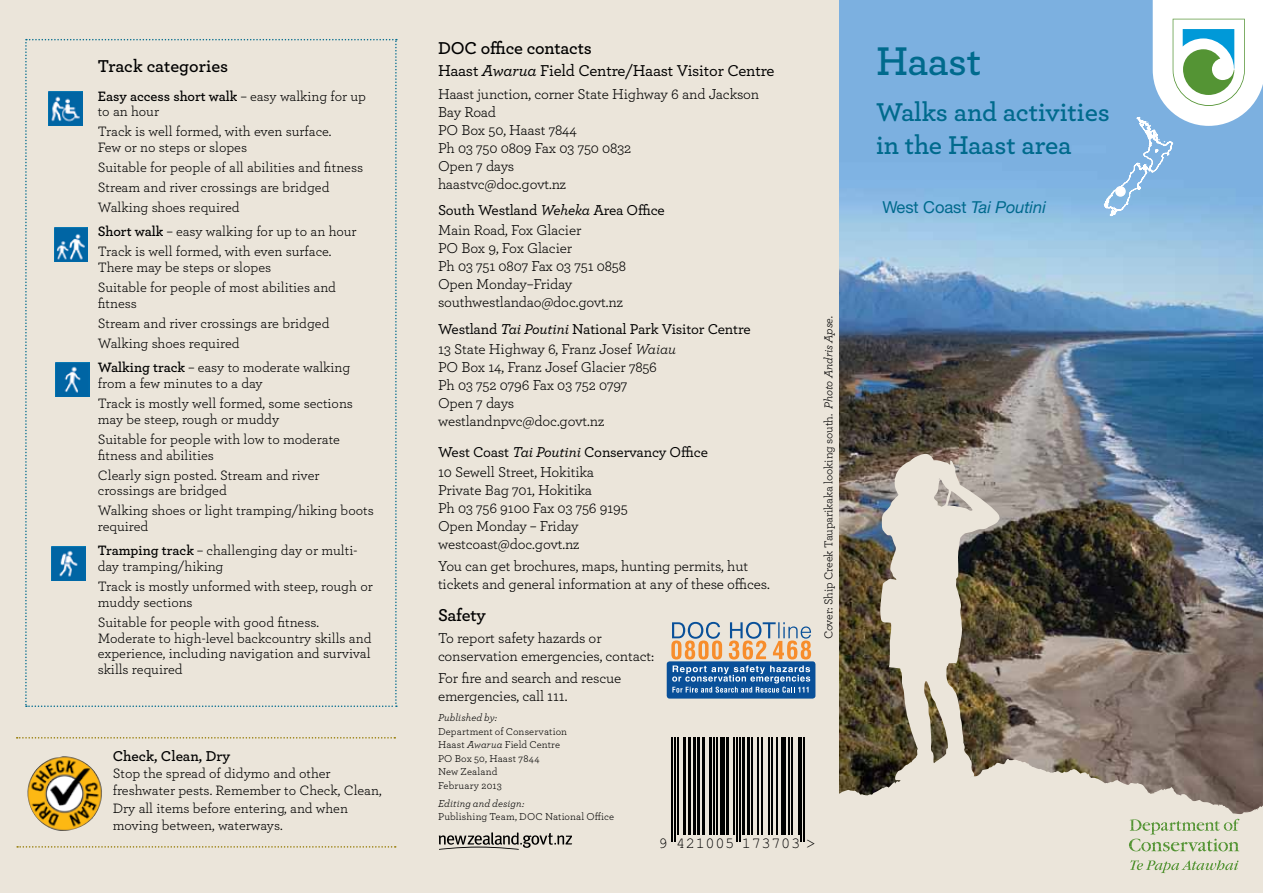
<style>
.page{position:relative;width:1263px;height:893px;background:#fff}
.page>*{position:absolute;margin:0;border:0;box-sizing:border-box;transform-origin:0 0}
.t1{font:600 42px "Archer";letter-spacing:-.015em;color:#006a8d}
.t2{font:600 27px/33px "Archer";letter-spacing:-.005em;color:#006a8d}
.t3{font:600 18px "Archer";letter-spacing:-.01em;color:#000}
.t4{font:500 16.5px "Archer";letter-spacing:-.01em;color:#000}
.t5{font:italic 16.5px "Helvetica Neue LT Std";letter-spacing:-.005em;color:#006a8d}
.t6{font:15.3px "Ocr B";letter-spacing:.04em;color:#000}
.t7{font:15px/18px "Archer";letter-spacing:-.01em;color:#000}
.t8{font:500 15px/20.1px "Archer";letter-spacing:-.015em;color:#000}
.t9{font:600 15px "Archer";color:#000}
.t10{font:14.25px/15.8px "Archer";color:#000}
.t11{font:12px "Archer";letter-spacing:-.015em;color:#000}
.t12{font:10.5px/13.5px "Archer";letter-spacing:.015em;color:#000}
.t13{font:italic 10.5px "Archer";letter-spacing:.01em;color:#000}
.s1{font-weight:600}
.s2{font-style:italic}
.s3{font-weight:400}
.s4{font-weight:400;font-style:italic}
.s5{font-style:normal}
</style>
<div class="page">
<div style="left:0;top:0;width:846px;height:893px;background:#ebe5da"></div>
<svg style="left:439px;top:832px;width:133px;height:18px"></svg>
<svg style="left:25px;top:39px;width:372px;height:668px"></svg>
<img style="left:27px;top:756px;width:75px;height:75px">
<svg style="left:17px;top:737px;width:378px;height:2px"></svg>
<div style="left:667px;top:661px;width:148px;height:38px;background:#095099;border-radius:3px"></div>
<svg style="left:671px;top:622px;width:140px;height:37px"></svg>
<svg style="left:672px;top:665px;width:138px;height:28px"></svg>
<hr style="left:672px;top:737px;width:1px;height:104px;background:#000">
<hr style="left:674px;top:737px;width:2px;height:104px;background:#000">
<hr style="left:677px;top:737px;width:2px;height:97px;background:#000">
<hr style="left:683px;top:737px;width:3px;height:97px;background:#000">
<hr style="left:688px;top:737px;width:3px;height:97px;background:#000">
<hr style="left:692px;top:737px;width:3px;height:97px;background:#000">
<hr style="left:697px;top:737px;width:3px;height:97px;background:#000">
<hr style="left:702px;top:737px;width:3px;height:97px;background:#000">
<hr style="left:709px;top:737px;width:3px;height:97px;background:#000">
<hr style="left:714px;top:737px;width:1px;height:97px;background:#000">
<hr style="left:716px;top:737px;width:2px;height:97px;background:#000">
<hr style="left:721px;top:737px;width:4px;height:97px;background:#000">
<hr style="left:726px;top:737px;width:3px;height:97px;background:#000">
<hr style="left:733px;top:737px;width:2px;height:97px;background:#000">
<hr style="left:736px;top:737px;width:1px;height:104px;background:#000">
<hr style="left:739px;top:737px;width:1px;height:104px;background:#000">
<hr style="left:742px;top:737px;width:3px;height:97px;background:#000">
<hr style="left:747px;top:737px;width:3px;height:97px;background:#000">
<hr style="left:751px;top:737px;width:2px;height:97px;background:#000">
<hr style="left:757px;top:737px;width:1px;height:97px;background:#000">
<hr style="left:761px;top:737px;width:2px;height:97px;background:#000">
<hr style="left:768px;top:737px;width:2px;height:97px;background:#000">
<hr style="left:771px;top:737px;width:1px;height:97px;background:#000">
<hr style="left:777px;top:737px;width:1px;height:97px;background:#000">
<hr style="left:781px;top:737px;width:4px;height:97px;background:#000">
<hr style="left:788px;top:737px;width:1px;height:97px;background:#000">
<hr style="left:791px;top:737px;width:1px;height:97px;background:#000">
<hr style="left:798px;top:737px;width:1px;height:97px;background:#000">
<hr style="left:801px;top:737px;width:1px;height:104px;background:#000">
<hr style="left:803px;top:737px;width:2px;height:104px;background:#000">
<img style="left:51px;top:547px;width:34px;height:34px">
<img style="left:55px;top:363px;width:34px;height:34px">
<img style="left:54px;top:228px;width:34px;height:34px">
<img style="left:49px;top:92px;width:34px;height:34px">
<svg style="left:17px;top:846px;width:379px;height:2px"></svg>
<img style="left:840px;top:0;width:423px;height:759px">
<svg style="left:839px;top:759px;width:424px;height:134px;background:#d5cec3"></svg>
<img style="left:880px;top:454px;width:120px;height:330px">
<svg style="left:1130px;top:860px;width:108px;height:13px"></svg>
<svg style="left:1129px;top:819px;width:110px;height:32px;background:#cbd3b7"></svg>
<svg style="left:1104px;top:0;width:159px;height:216px"></svg>
<div style="left:1116px;top:187px;width:9px;height:9px;background:#fff;border-radius:50%"></div>
<div style="left:1115px;top:186px;width:11px;height:11px;border:2px solid #fff;border-radius:50%"></div>
<p class="t3" style="left:98px;top:53px;width:132px">Track categories</p>
<p class="t10" style="left:98px;top:87px;width:270px"><span class="s1">Easy access short walk</span> – easy walking for up to an hour</p>
<p class="t10" style="left:98px;top:123px;width:235px">Track is well formed, with even surface.<br>Few or no steps or slopes</p>
<p class="t10" style="left:98px;top:157px;width:267px;line-height:20px">Suitable for people of all abilities and fitness<br>Stream and river crossings are bridged<br>Walking shoes required</p>
<p class="t10" style="left:98px;top:221px;width:260px;line-height:20px"><span class="s1">Short walk</span> – easy walking for up to an hour<br>Track is well formed, with even surface.</p>
<p class="t10" style="left:98px;top:257px;width:240px;line-height:20px">There may be steps or slopes<br>Suitable for people of most abilities and</p>
<p class="t10" style="left:98px;top:293px;width:233px;line-height:20px">fitness<br>Stream and river crossings are bridged<br>Walking shoes required</p>
<p class="t10" style="left:98px;top:359px;width:254px"><span class="s1">Walking track</span> – easy to moderate walking from a few minutes to a day</p>
<p class="t10" style="left:98px;top:395px;width:257px">Track is mostly well formed, some sections may be steep, rough or muddy</p>
<p class="t10" style="left:98px;top:430px;width:244px">Suitable for people with low to moderate fitness and abilities</p>
<p class="t10" style="left:98px;top:466px;width:223px">Clearly sign posted. Stream and river crossings are bridged</p>
<p class="t10" style="left:98px;top:502px;width:277px">Walking shoes or light tramping/hiking boots required</p>
<p class="t10" style="left:98px;top:542px;width:261px"><span class="s1">Tramping track</span> – challenging day or multi&shy;day tramping/hiking</p>
<p class="t10" style="left:98px;top:578px;width:276px">Track is mostly unformed with steep, rough or muddy sections</p>
<p class="t10" style="left:98px;top:613px;width:275px">Suitable for people with good fitness.<br>Moderate to high-level backcountry skills and experience, including navigation and survival skills required</p>
<p class="t9" style="left:113px;top:744px;width:119px">Check, Clean, Dry</p>
<p class="t10" style="left:113px;top:764px;width:270px;line-height:17.2px">Stop the spread of didymo and other freshwater pests. Remember to Check, Clean, Dry all items before entering, and when moving between, waterways.</p>
<p class="t3" style="left:438px;top:35px;width:155px">DOC office contacts</p>
<p class="t4" style="left:438px;top:59px;width:338px">Haast <span class="s2">Awarua</span> Field Centre/Haast Visitor Centre</p>
<p class="t7" style="left:438px;top:84px;width:323px">Haast junction, corner State Highway 6 and Jackson<br>Bay Road<br>PO Box 50, Haast 7844<br>Ph 03 750 0809 Fax 03 750 0832<br>Open 7 days<br>haastvc@doc.govt.nz</p>
<p class="t8" style="left:438px;top:199px;width:228px">South Westland <span class="s2">Weheka</span> Area Office<br><span class="s3">Main Road, Fox Glacier</span></p>
<p class="t7" style="left:438px;top:239px;width:190px">PO Box 9, Fox Glacier<br>Ph 03 751 0807 Fax 03 751 0858<br>Open Monday–Friday southwestlandao@doc.govt.nz</p>
<p class="t8" style="left:438px;top:318px;width:314px">Westland <span class="s2">Tai Poutini</span> National Park Visitor Centre<br><span class="s3">13 State Highway 6, Franz Josef</span> <span class="s4">Waiau</span></p>
<p class="t7" style="left:438px;top:357px;width:220px">PO Box 14, Franz Josef Glacier 7856<br>Ph 03 752 0796 Fax 03 752 0797<br>Open 7 days westlandnpvc@doc.govt.nz</p>
<p class="t8" style="left:438px;top:441px;width:271px">West Coast <span class="s2">Tai Poutini</span> Conservancy Office<br><span class="s3">10 Sewell Street, Hokitika</span></p>
<p class="t7" style="left:438px;top:480px;width:191px">Private Bag 701, Hokitika<br>Ph 03 756 9100 Fax 03 756 9195<br>Open Monday – Friday westcoast@doc.govt.nz</p>
<p class="t7" style="left:438px;top:556px;width:333px">You can get brochures, maps, hunting permits, hut tickets and general information at any of these offices.</p>
<p class="t3" style="left:438px;top:601px;width:49px">Safety</p>
<p class="t7" style="left:438px;top:628px;width:218px">To report safety hazards or conservation emergencies, contact:</p>
<p class="t7" style="left:438px;top:668px;width:185px">For fire and search and rescue emergencies, call 111.</p>
<p class="t13" style="left:438px;top:710px;width:60px">Published by:</p>
<p class="t12" style="left:438px;top:724px;width:130px">Department of Conservation<br>Haast <span class="s2">Awarua</span> Field Centre<br>PO Box 50, Haast 7844<br>New Zealand<br>February 2013</p>
<p class="t13" style="left:438px;top:796px;width:88px">Editing and design:</p>
<p class="t12" style="left:438px;top:809px;width:178px">Publishing Team, DOC National Office</p>
<p class="t6" style="left:658px;top:833px;width:158px">9 421005 173703 &gt;</p>
<p class="t11" style="left:820px;top:639px;width:325px;rotate:-90deg">Cover: Ship Creek Tauparikaka looking south. <span class="s2">Photo Andris Apse.</span></p>
<h1 class="t1" style="left:876px;top:30px;width:107px">Haast</h1>
<h2 class="t2" style="left:876px;top:94px;width:235px">Walks and activities in the Haast area</h2>
<p class="t5" style="left:882px;top:197px;width:165px"><span class="s5">West Coast</span> Tai Poutini</p>
</div>
